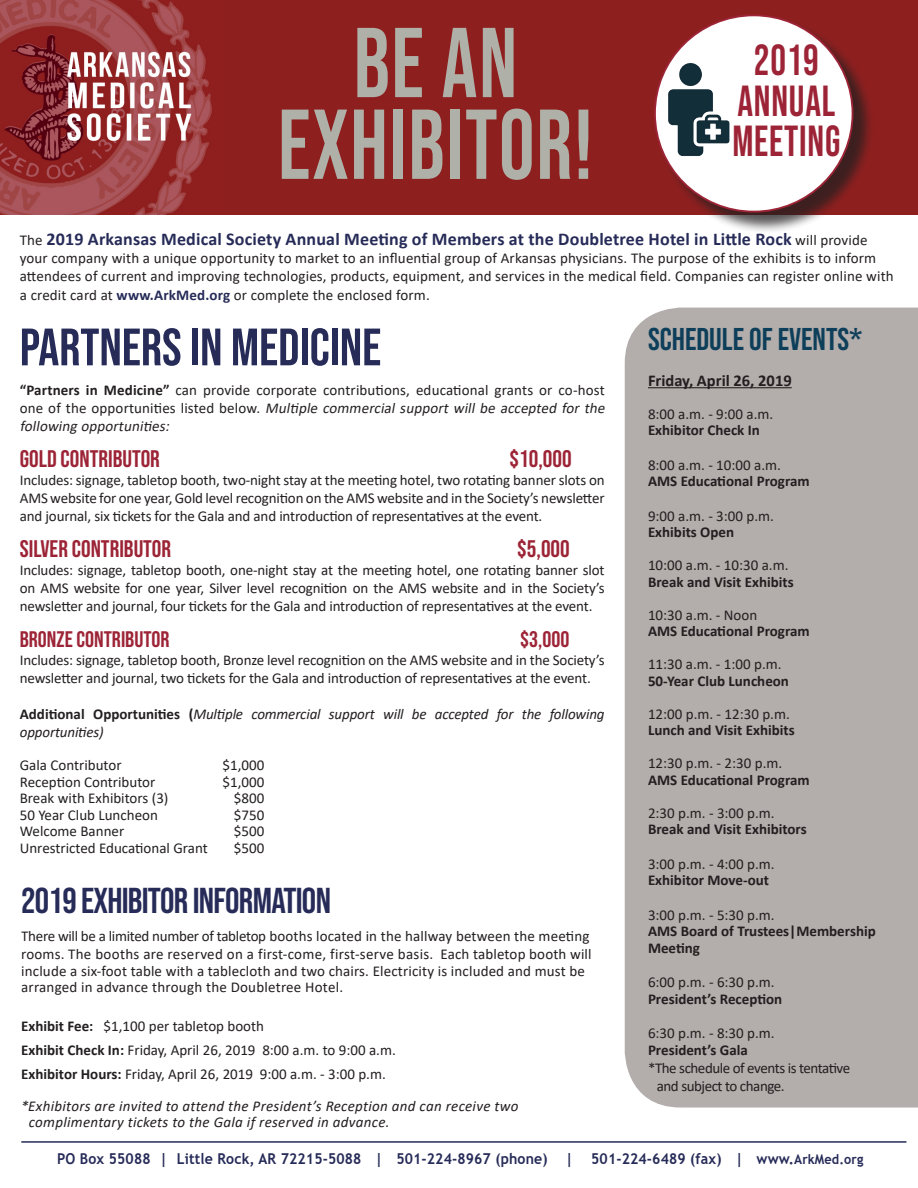
<style>
.page{position:relative;width:918px;height:1188px;background:#fff}
.page>*{position:absolute;margin:0;border:0;box-sizing:border-box;transform-origin:0 0}
._67_Header_Dark_C{font:99px/81.8px "Bebas Neue";letter-spacing:.02em;color:#afb1a8;text-align:center;scale:.9 1}
.t1{font:52.5px "Bebas Neue";color:#262b58}
._67_Header_Dark_C-2{font:43.5px/40.8px "Bebas Neue";letter-spacing:.02em;color:#9c2436;text-align:center;scale:.9 1}
.t2{font:36px "Bebas Neue";letter-spacing:-.02em;color:#262b58}
.t3{font:31.5px "Bebas Neue";color:#0e3f5a}
.t4{font:24px "Bebas Neue";color:#9c2436}
.t5{font:22.5px "Bebas Neue";color:#9c2436}
.t6{font:700 18px "Calibri";letter-spacing:.01em;color:#262b58}
.t7{font:700 16.5px "Calibri";color:#231f20}
.t8{font:15px/18px "Calibri";color:#231f20}
.t9{font:700 15px/16.5px "Calibri";color:#231f20}
.t10{font:italic 15px/16.5px "Calibri";letter-spacing:.02em;color:#231f20}
.t11{font:italic 15px/18px "Calibri";letter-spacing:-.01em;color:#231f20}
.t12{font:700 15px "Trebuchet MS";letter-spacing:.01em;color:#262b58;scale:.94 1}
.t13{font:15px "Calibri";letter-spacing:-.03em;color:#231f20}
.s1{font-weight:400;font-size:15px;color:#231f20}
.s2{font-weight:700;color:#262b58}
.s3{font-weight:700}
.s4{font-style:italic}
.s5{font-weight:700;font-style:normal}
.s6{font-size:13.5px}
</style>
<div class="page">
<div style="left:625px;top:308px;width:293px;height:800px;background:#b3adab"></div>
<hr style="left:21px;top:1141px;width:885px;height:2px;background:#262b58">
<div style="left:225px;top:0;width:693px;height:215px;background:#8e1f1f"></div>
<img style="left:0;top:0;width:225px;height:215px">
<div style="left:656px;top:17px;width:219px;height:217px;background:#231f20;opacity:.75"></div>
<div style="left:655px;top:15px;width:198px;height:197px;background:#fff;border-radius:50%"></div>
<img style="left:663px;top:60px;width:67px;height:102px">
<hr style="left:648px;top:387px;width:144px;height:1px;background:#231f20">
<p class="_67_Header_Dark_C" style="left:278px;top:21px;width:351px">BE AN<br>EXHIBITOR!</p>
<p class="_67_Header_Dark_C-2" style="left:737px;top:39px;width:110px">2019<br>ANNUAL</p>
<p class="_67_Header_Dark_C-2" style="left:732px;top:121px;width:121px">MEETING</p>
<p class="t6" style="left:20px;top:226px;width:849px"><span class="s1">The</span> 2019 Arkansas Medical Society Annual Meeting of Members at the Doubletree Hotel in Little Rock <span class="s1">will provide</span></p>
<p class="t8" style="left:20px;top:248px;width:875px">your company with a unique opportunity to market to an influential group of Arkansas physicians. The purpose of the exhibits is to inform attendees of current and improving technologies, products, equipment, and services in the medical field. Companies can register online with</p>
<p class="t8" style="left:20px;top:286px;width:412px">a credit card at <span class="s2">www.ArkMed.org</span> or complete the enclosed form.</p>
<p class="t1" style="left:20px;top:317px;width:363px">PARTNERS IN MEDICINE</p>
<p class="t8" style="left:20px;top:381px;width:590px"><span class="s3">“Partners in Medicine”</span> can provide corporate contributions, educational grants or co-host o n e of t h e o p p o rt u n i ti e s l i st e d b e l o w. <span class="s4">Multiple commercial support will be accepted for the following opportunities:</span></p>
<p class="t4" style="left:20px;top:445px;width:142px">GOLD CONTRIBUTOR</p>
<p class="t4" style="left:510px;top:445px;width:64px">$10,000</p>
<p class="t8" style="left:20px;top:471px;width:586px;text-align:justify">Includes: signage, tabletop booth, two-night stay at the meeting hotel, two rotating banner slots on AMS website for one year, Gold level recognition on the AMS website and in the Society’s newsletter and journal, six tickets for the Gala and and introduction of representatives at the event.</p>
<p class="t4" style="left:20px;top:535px;width:153px">SILVER CONTRIBUTOR</p>
<p class="t4" style="left:517px;top:535px;width:54px">$5,000</p>
<p class="t8" style="left:20px;top:561px;width:586px;text-align:justify">Includes: signage, tabletop booth, one-night stay at the meeting hotel, one rotating banner slot on AMS website for one year, Silver level recognition on the AMS website and in the Society’s newsletter and journal, four tickets for the Gala and introduction of representatives at the event.</p>
<p class="t5" style="left:20px;top:627px;width:151px">BRONZE CONTRIBUTOR</p>
<p class="t5" style="left:520px;top:627px;width:51px">$3,000</p>
<p class="t8" style="left:20px;top:651px;width:586px">Includes: signage, tabletop booth, Bronze level recognition on the AMS website and in the Society’s newsletter and journal, two tickets for the Gala and introduction of representatives at the event.</p>
<p class="t11" style="left:20px;top:705px;width:586px"><span class="s5">Additional Opportunities (</span>Multiple commercial support will be accepted for the following opportunities)</p>
<p class="t8" style="left:20px;top:756px;width:103px">Gala Contributor</p>
<p class="t8" style="left:223px;top:756px;width:43px">$1,000</p>
<p class="t8" style="left:20px;top:772px;width:137px">Reception Contributor</p>
<p class="t8" style="left:223px;top:772px;width:43px">$1,000</p>
<p class="t8" style="left:20px;top:789px;width:150px">Break with Exhibitors (3)</p>
<p class="t8" style="left:234px;top:789px;width:32px">$800</p>
<p class="t8" style="left:20px;top:805px;width:140px">50 Year Club Luncheon</p>
<p class="t8" style="left:234px;top:805px;width:32px">$750</p>
<p class="t8" style="left:20px;top:822px;width:106px">Welcome Banner</p>
<p class="t8" style="left:234px;top:822px;width:32px">$500</p>
<p class="t8" style="left:20px;top:838px;width:189px">Unrestricted Educational Grant</p>
<p class="t8" style="left:234px;top:838px;width:32px">$500</p>
<p class="t2" style="left:21px;top:880px;width:311px">2019 EXHIBITOR INFORMATION</p>
<p class="t8" style="left:21px;top:927px;width:572px">There will be a limited number of tabletop booths located in the hallway between the meeting rooms. The booths are reserved on a first-come, first-serve basis. Each tabletop booth will</p>
<p class="t8" style="left:21px;top:962px;width:565px;line-height:16.5px">include a six-foot table with a tablecloth and two chairs. Electricity is included and must be arranged in advance through the Doubletree Hotel.</p>
<p class="t8" style="left:21px;top:1017px;width:244px"><span class="s3">Exhibit Fee:</span> $1,100 per tabletop booth</p>
<p class="t8" style="left:21px;top:1041px;width:376px"><span class="s3">Exhibit Check In:</span> Friday, April 26, 2019 8:00 a.m. to 9:00 a.m.</p>
<p class="t8" style="left:21px;top:1065px;width:366px"><span class="s3">Exhibitor Hours:</span> Friday, April 26, 2019 9:00 a.m. - 3:00 p.m.</p>
<p class="t10" style="left:29px;top:1097px;width:491px;text-indent:-8px">*Exhibitors are invited to attend the President’s Reception and can receive two complimentary tickets to the Gala if reserved in advance.</p>
<p class="t3" style="left:648px;top:321px;width:216px">SCHEDULE OF EVENTS*</p>
<p class="t7" style="left:648px;top:369px;width:145px">Friday, April 26, 2019</p>
<p class="t8" style="left:648px;top:405px;width:127px;line-height:16.5px">8:00 a.m. - 9:00 a.m.<br><span class="s3">Exhibitor Check In</span></p>
<p class="t8" style="left:648px;top:456px;width:134px">8:00 a.m. - 10:00 a.m.</p>
<p class="t9" style="left:648px;top:473px;width:163px">AMS Educational Program</p>
<p class="t8" style="left:648px;top:507px;width:127px">9:00 a.m. - 3:00 p.m.</p>
<p class="t9" style="left:648px;top:524px;width:88px">Exhibits Open</p>
<p class="t8" style="left:648px;top:556px;width:142px">10:00 a.m. - 10:30 a.m.</p>
<p class="t9" style="left:648px;top:573px;width:147px">Break and Visit Exhibits</p>
<p class="t8" style="left:648px;top:606px;width:111px">10:30 a.m. - Noon</p>
<p class="t9" style="left:648px;top:623px;width:163px">AMS Educational Program</p>
<p class="t8" style="left:648px;top:655px;width:135px">11:30 a.m. - 1:00 p.m.</p>
<p class="t9" style="left:648px;top:672px;width:143px">50-Year Club Luncheon</p>
<p class="t8" style="left:648px;top:705px;width:143px">12:00 p.m. - 12:30 p.m.</p>
<p class="t9" style="left:648px;top:722px;width:148px">Lunch and Visit Exhibits</p>
<p class="t8" style="left:648px;top:754px;width:136px">12:30 p.m. - 2:30 p.m.</p>
<p class="t9" style="left:648px;top:771px;width:163px">AMS Educational Program</p>
<p class="t8" style="left:648px;top:804px;width:128px">2:30 p.m. - 3:00 p.m.</p>
<p class="t9" style="left:648px;top:821px;width:160px">Break and Visit Exhibitors</p>
<p class="t8" style="left:648px;top:855px;width:128px">3:00 p.m. - 4:00 p.m.</p>
<p class="t9" style="left:648px;top:872px;width:123px">Exhibitor Move-out</p>
<p class="t8" style="left:648px;top:906px;width:128px">3:00 p.m. - 5:30 p.m.</p>
<p class="t9" style="left:648px;top:923px;width:229px">AMS Board of Trustees|Membership<br>Meeting</p>
<p class="t8" style="left:648px;top:973px;width:128px">6:00 p.m. - 6:30 p.m.</p>
<p class="t9" style="left:648px;top:990px;width:136px">President’s Reception</p>
<p class="t8" style="left:648px;top:1024px;width:128px">6:30 p.m. - 8:30 p.m.</p>
<p class="t9" style="left:648px;top:1041px;width:101px">President’s Gala</p>
<p class="t13" style="left:648px;top:1057px;width:204px">*The schedule of events is tentative</p>
<p class="t13" style="left:657px;top:1075px;width:129px">and subject to change.</p>
<p class="t12" style="left:57px;top:1150px;width:859px">PO Box 55088 | Little Rock, AR 72215-5088 | 501-224-8967 (phone) | 501-224-6489 (fax) | www.<span class="s6">ArkMed.org</span></p>
</div>
